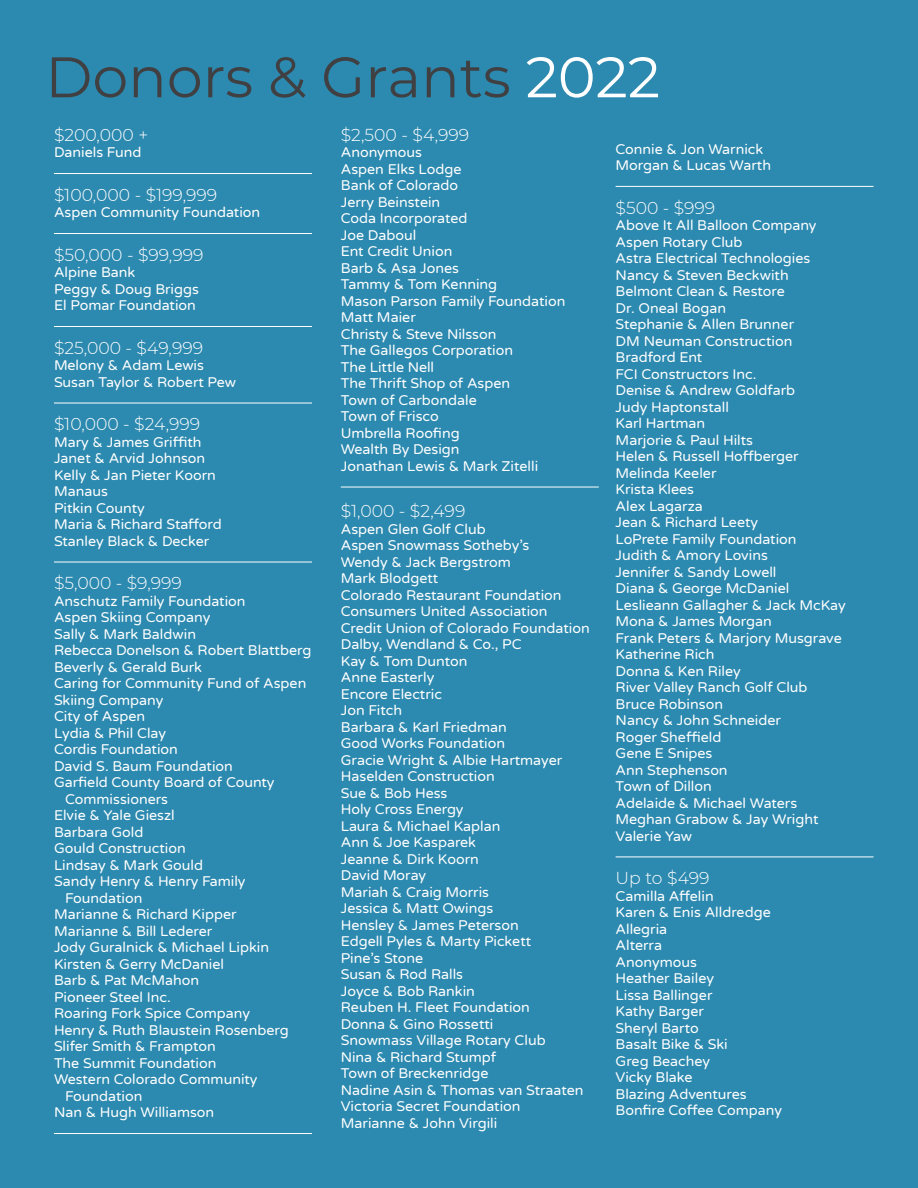
<style>
.page{position:relative;width:918px;height:1188px;background:#2c89af}
.page>*{position:absolute;margin:0;border:0;box-sizing:border-box;transform-origin:0 0}
.t1{font:57px "Montserrat";color:#404043}
.t2{font:300 17.25px "Montserrat";color:#fff}
.t3{font:14.25px/16.5px "Varela Round";color:#fff}
.s1{color:#fff}
</style>
<div class="page">
<hr style="left:54px;top:173px;width:258px;height:1px;background:#fff">
<hr style="left:54px;top:233px;width:258px;height:1px;background:#fff">
<hr style="left:54px;top:326px;width:258px;height:1px;background:#fff">
<hr style="left:54px;top:403px;width:258px;height:1px;background:#fff">
<hr style="left:54px;top:562px;width:258px;height:1px;background:#fff">
<hr style="left:54px;top:1133px;width:258px;height:1px;background:#fff">
<hr style="left:341px;top:487px;width:258px;height:1px;background:#fff">
<hr style="left:616px;top:186px;width:258px;height:1px;background:#fff">
<hr style="left:616px;top:857px;width:258px;height:1px;background:#fff">
<h1 class="t1" style="left:45px;top:38px;width:616px">Donors &amp; Grants <span class="s1">2022</span></h1>
<p class="t2" style="left:54px;top:123px;width:96px">$200,000 +</p>
<p class="t3" style="left:54px;top:144px;width:89px">Daniels Fund</p>
<p class="t2" style="left:54px;top:183px;width:165px">$100,000 - $199,999</p>
<p class="t3" style="left:54px;top:204px;width:208px">Aspen Community Foundation</p>
<p class="t2" style="left:54px;top:243px;width:151px">$50,000 - $99,999</p>
<p class="t3" style="left:54px;top:264px;width:146px">Alpine Bank<br>Peggy &amp; Doug Briggs<br>El Pomar Foundation</p>
<p class="t2" style="left:54px;top:336px;width:151px">$25,000 - $49,999</p>
<p class="t3" style="left:54px;top:357px;width:184px">Melony &amp; Adam Lewis<br>Susan Taylor &amp; Robert Pew</p>
<p class="t2" style="left:54px;top:413px;width:148px">$10,000 - $24,999</p>
<p class="t3" style="left:54px;top:433px;width:169px">Mary &amp; James Griffith<br>Janet &amp; Arvid Johnson<br>Kelly &amp; Jan Pieter Koorn<br>Manaus<br>Pitkin County<br>Maria &amp; Richard Stafford<br>Stanley Black &amp; Decker</p>
<p class="t2" style="left:54px;top:572px;width:130px">$5,000 - $9,999</p>
<p class="t3" style="left:54px;top:592px;width:193px">Anschutz Family Foundation</p>
<p class="t3" style="left:54px;top:609px;width:158px">Aspen Skiing Company</p>
<p class="t3" style="left:54px;top:625px;width:144px">Sally &amp; Mark Baldwin</p>
<p class="t3" style="left:54px;top:642px;width:259px">Rebecca Donelson &amp; Robert Blattberg</p>
<p class="t3" style="left:54px;top:658px;width:150px">Beverly &amp; Gerald Burk</p>
<p class="t3" style="left:54px;top:675px;width:254px">Caring for Community Fund of Aspen</p>
<p class="t3" style="left:54px;top:691px;width:111px">Skiing Company</p>
<p class="t3" style="left:54px;top:708px;width:93px">City of Aspen</p>
<p class="t3" style="left:54px;top:724px;width:114px">Lydia &amp; Phil Clay</p>
<p class="t3" style="left:54px;top:741px;width:125px">Cordis Foundation</p>
<p class="t3" style="left:54px;top:757px;width:180px">David S. Baum Foundation</p>
<p class="t3" style="left:54px;top:774px;width:222px">Garfield County Board of County</p>
<p class="t3" style="left:65px;top:790px;width:104px">Commissioners</p>
<p class="t3" style="left:54px;top:807px;width:122px">Elvie &amp; Yale Gieszl</p>
<p class="t3" style="left:54px;top:823px;width:91px">Barbara Gold</p>
<p class="t3" style="left:54px;top:840px;width:133px">Gould Construction</p>
<p class="t3" style="left:54px;top:856px;width:151px">Lindsay &amp; Mark Gould</p>
<p class="t3" style="left:54px;top:873px;width:193px">Sandy Henry &amp; Henry Family</p>
<p class="t3" style="left:65px;top:889px;width:79px">Foundation</p>
<p class="t3" style="left:54px;top:906px;width:184px">Marianne &amp; Richard Kipper</p>
<p class="t3" style="left:54px;top:922px;width:160px">Marianne &amp; Bill Lederer</p>
<p class="t3" style="left:54px;top:939px;width:217px">Jody Guralnick &amp; Michael Lipkin</p>
<p class="t3" style="left:54px;top:955px;width:171px">Kirsten &amp; Gerry McDaniel</p>
<p class="t3" style="left:54px;top:972px;width:147px">Barb &amp; Pat McMahon</p>
<p class="t3" style="left:54px;top:988px;width:118px">Pioneer Steel Inc.</p>
<p class="t3" style="left:54px;top:1005px;width:198px">Roaring Fork Spice Company</p>
<p class="t3" style="left:54px;top:1021px;width:236px">Henry &amp; Ruth Blaustein Rosenberg</p>
<p class="t3" style="left:54px;top:1038px;width:163px">Slifer Smith &amp; Frampton</p>
<p class="t3" style="left:54px;top:1054px;width:164px">The Summit Foundation</p>
<p class="t3" style="left:54px;top:1071px;width:205px">Western Colorado Community</p>
<p class="t3" style="left:65px;top:1087px;width:79px">Foundation</p>
<p class="t3" style="left:54px;top:1104px;width:162px">Nan &amp; Hugh Williamson</p>
<p class="t2" style="left:341px;top:123px;width:130px">$2,500 - $4,999</p>
<p class="t3" style="left:341px;top:144px;width:226px">Anonymous<br>Aspen Elks Lodge<br>Bank of Colorado<br>Jerry Beinstein<br>Coda Incorporated<br>Joe Daboul<br>Ent Credit Union<br>Barb &amp; Asa Jones<br>Tammy &amp; Tom Kenning<br>Mason Parson Family Foundation<br>Matt Maier<br>Christy &amp; Steve Nilsson<br>The Gallegos Corporation<br>The Little Nell<br>The Thrift Shop of Aspen<br>Town of Carbondale<br>Town of Frisco<br>Umbrella Roofing<br>Wealth By Design<br>Jonathan Lewis &amp; Mark Zitelli</p>
<p class="t2" style="left:341px;top:500px;width:126px">$1,000 - $2,499</p>
<p class="t3" style="left:341px;top:520px;width:251px">Aspen Glen Golf Club<br>Aspen Snowmass Sotheby’s<br>Wendy &amp; Jack Bergstrom<br>Mark Blodgett<br>Colorado Restaurant Foundation<br>Consumers United Association<br>Credit Union of Colorado Foundation<br>Dalby, Wendland &amp; Co., PC<br>Kay &amp; Tom Dunton<br>Anne Easterly<br>Encore Electric<br>Jon Fitch<br>Barbara &amp; Karl Friedman<br>Good Works Foundation<br>Gracie Wright &amp; Albie Hartmayer<br>Haselden Construction<br>Sue &amp; Bob Hess<br>Holy Cross Energy<br>Laura &amp; Michael Kaplan<br>Ann &amp; Joe Kasparek<br>Jeanne &amp; Dirk Koorn<br>David Moray<br>Mariah &amp; Craig Morris<br>Jessica &amp; Matt Owings<br>Hensley &amp; James Peterson<br>Edgell Pyles &amp; Marty Pickett<br>Pine’s Stone<br>Susan &amp; Rod Ralls<br>Joyce &amp; Bob Rankin<br>Reuben H. Fleet Foundation<br>Donna &amp; Gino Rossetti<br>Snowmass Village Rotary Club<br>Nina &amp; Richard Stumpf<br>Town of Breckenridge<br>Nadine Asin &amp; Thomas van Straaten<br>Victoria Secret Foundation<br>Marianne &amp; John Virgili</p>
<p class="t3" style="left:616px;top:140px;width:157px">Connie &amp; Jon Warnick<br>Morgan &amp; Lucas Warth</p>
<p class="t2" style="left:616px;top:196px;width:101px">$500 - $999</p>
<p class="t3" style="left:616px;top:217px;width:232px">Above It All Balloon Company<br>Aspen Rotary Club<br>Astra Electrical Technologies<br>Nancy &amp; Steven Beckwith<br>Belmont Clean &amp; Restore<br>Dr. Oneal Bogan<br>Stephanie &amp; Allen Brunner<br>DM Neuman Construction<br>Bradford Ent<br>FCI Constructors Inc.<br>Denise &amp; Andrew Goldfarb<br>Judy Haptonstall<br>Karl Hartman<br>Marjorie &amp; Paul Hilts<br>Helen &amp; Russell Hoffberger<br>Melinda Keeler<br>Krista Klees<br>Alex Lagarza<br>Jean &amp; Richard Leety<br>LoPrete Family Foundation<br>Judith &amp; Amory Lovins<br>Jennifer &amp; Sandy Lowell<br>Diana &amp; George McDaniel<br>Leslieann Gallagher &amp; Jack McKay<br>Mona &amp; James Morgan<br>Frank Peters &amp; Marjory Musgrave<br>Katherine Rich<br>Donna &amp; Ken Riley<br>River Valley Ranch Golf Club<br>Bruce Robinson<br>Nancy &amp; John Schneider<br>Roger Sheffield<br>Gene E Snipes<br>Ann Stephenson<br>Town of Dillon<br>Adelaide &amp; Michael Waters<br>Meghan Grabow &amp; Jay Wright<br>Valerie Yaw</p>
<p class="t2" style="left:616px;top:866px;width:95px">Up to $499</p>
<p class="t3" style="left:616px;top:887px;width:168px">Camilla Affelin<br>Karen &amp; Enis Alldredge<br>Allegria<br>Alterra<br>Anonymous<br>Heather Bailey<br>Lissa Ballinger<br>Kathy Barger<br>Sheryl Barto<br>Basalt Bike &amp; Ski<br>Greg Beachey<br>Vicky Blake<br>Blazing Adventures<br>Bonfire Coffee Company</p>
</div>
